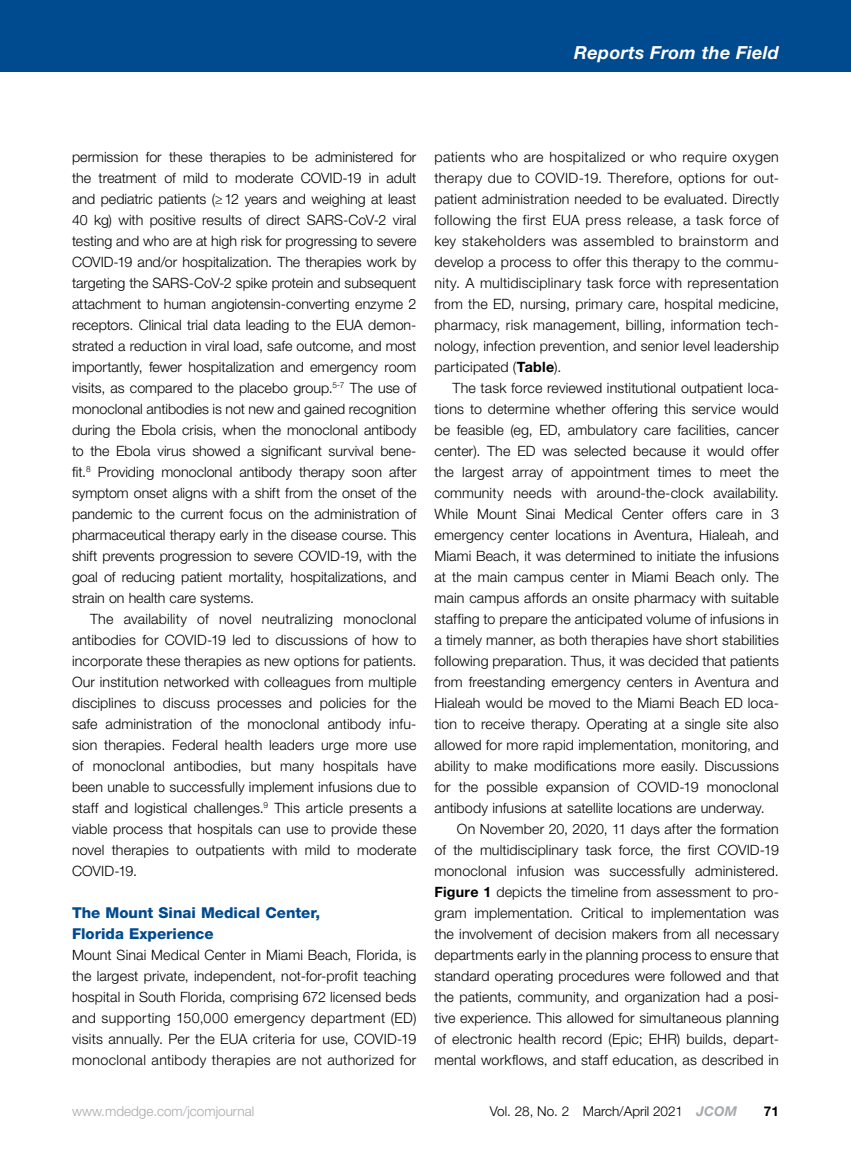
<style>
.page{position:relative;width:851px;height:1161px;background:#fff}
.page>*{position:absolute;margin:0;border:0;box-sizing:border-box;transform-origin:0 0}
.t1{font:italic 700 18px "Helvetica Neue LT Std";letter-spacing:.02em;color:#fff}
.sub1{font:800 15px/21px "Helvetica Neue LT Std";color:#004a8f}
.body_indent{font:300 14.25px/21px "Helvetica Neue LT Std";letter-spacing:.005em;color:#000;text-align:justify}
.body{font:300 14.25px/21px "Helvetica Neue LT Std";letter-spacing:.015em;color:#000;text-align:justify}
.t2{font:300 13.5px "Helvetica Neue LT Std";color:#000}
.t3{font:300 13.5px "Helvetica Neue LT Std";color:#a7a9ac}
.t4{font:700 13.5px "Helvetica Neue LT Std";color:#000}
.s1{font-weight:700}
.s2{font-weight:700;font-style:italic;color:#a7a9ac}
</style>
<div class="page">
<div style="left:0;top:0;width:850px;height:72px;background:#004a8f"></div>
<p class="t1" style="left:574px;top:41px;width:206px">Reports From the Field</p>
<p class="body_indent" style="left:72px;top:146px;width:346px">permission for these therapies to be administered for the treatment of mild to moderate COVID-19 in adult and pediatric patients (≥12 years and weighing at least 40 kg) with positive results of direct SARS-CoV-2 viral testing and who are at high risk for progressing to severe COVID-19 and/or hospitalization. The therapies work by targeting the SARS-CoV-2 spike protein and subsequent attachment to human angiotensin-converting enzyme 2 receptors. Clinical trial data leading to the EUA demon&shy;strated a reduction in viral load, safe outcome, and most importantly, fewer hospitalization and emergency room visits, as compared to the placebo group.<sup>5-7</sup> The use of monoclonal antibodies is not new and gained recognition during the Ebola crisis, when the monoclonal antibody to the Ebola virus showed a significant survival bene&shy;fit.<sup>8</sup> Providing monoclonal antibody therapy soon after symptom onset aligns with a shift from the onset of the pandemic to the current focus on the administration of pharmaceutical therapy early in the disease course. This shift prevents progression to severe COVID-19, with the goal of reducing patient mortality, hospitalizations, and strain on health care systems.</p>
<p class="body_indent" style="left:72px;top:608px;width:346px;text-indent:18px">The availability of novel neutralizing monoclonal antibodies for COVID-19 led to discussions of how to incorporate these therapies as new options for patients.<br>Our institution networked with colleagues from multiple disciplines to discuss processes and policies for the safe administration of the monoclonal antibody infu&shy;sion therapies. Federal health leaders urge more use of monoclonal antibodies, but many hospitals have been unable to successfully implement infusions due to staff and logistical challenges.<sup>9</sup> This article presents a viable process that hospitals can use to provide these novel therapies to outpatients with mild to moderate COVID-19.</p>
<p class="sub1" style="left:72px;top:902px;width:250px">The Mount Sinai Medical Center,<br>Florida Experience</p>
<p class="body" style="left:72px;top:944px;width:346px">Mount Sinai Medical Center in Miami Beach, Florida, is the largest private, independent, not-for-profit teaching hospital in South Florida, comprising 672 licensed beds and supporting 150,000 emergency department (ED) visits annually. Per the EUA criteria for use, COVID-19 monoclonal antibody therapies are not authorized for</p>
<p class="body" style="left:434px;top:146px;width:346px">patients who are hospitalized or who require oxygen therapy due to COVID-19. Therefore, options for out&shy;patient administration needed to be evaluated. Directly following the first EUA press release, a task force of key stakeholders was assembled to brainstorm and develop a process to offer this therapy to the commu&shy;nity. A multidisciplinary task force with representation from the ED, nursing, primary care, hospital medicine, pharmacy, risk management, billing, information tech&shy;nology, infection prevention, and senior level leadership participated (<span class="s1">Table</span>).</p>
<p class="body_indent" style="left:434px;top:377px;width:346px;text-indent:18px">The task force reviewed institutional outpatient loca&shy;tions to determine whether offering this service would be feasible (eg, ED, ambulatory care facilities, cancer center). The ED was selected because it would offer the largest array of appointment times to meet the community needs with around-the-clock availability.<br>While Mount Sinai Medical Center offers care in 3 emergency center locations in Aventura, Hialeah, and Miami Beach, it was determined to initiate the infusions at the main campus center in Miami Beach only. The main campus affords an onsite pharmacy with suitable staffing to prepare the anticipated volume of infusions in a timely manner, as both therapies have short stabilities following preparation. Thus, it was decided that patients from freestanding emergency centers in Aventura and Hialeah would be moved to the Miami Beach ED loca&shy;tion to receive therapy. Operating at a single site also allowed for more rapid implementation, monitoring, and ability to make modifications more easily. Discussions for the possible expansion of COVID-19 monoclonal antibody infusions at satellite locations are underway.</p>
<p class="body_indent" style="left:434px;top:818px;width:346px;text-indent:22px">On November 20, 2020, 11 days after the formation of the multidisciplinary task force, the first COVID-19 monoclonal infusion was successfully administered.<br><span class="s1">Figure 1</span> depicts the timeline from assessment to pro&shy;gram implementation. Critical to implementation was the involvement of decision makers from all necessary departments early in the planning process to ensure that standard operating procedures were followed and that the patients, community, and organization had a posi&shy;tive experience. This allowed for simultaneous planning of electronic health record (Epic; EHR) builds, depart&shy;mental workflows, and staff education, as described in</p>
<p class="t3" style="left:72px;top:1103px;width:184px">www.mdedge.com/jcomjournal</p>
<p class="t2" style="left:490px;top:1103px;width:248px">Vol. 28, No. 2 March/April 2021 <span class="s2">JCOM</span></p>
<p class="t4" style="left:763px;top:1103px;width:17px">71</p>
</div>
